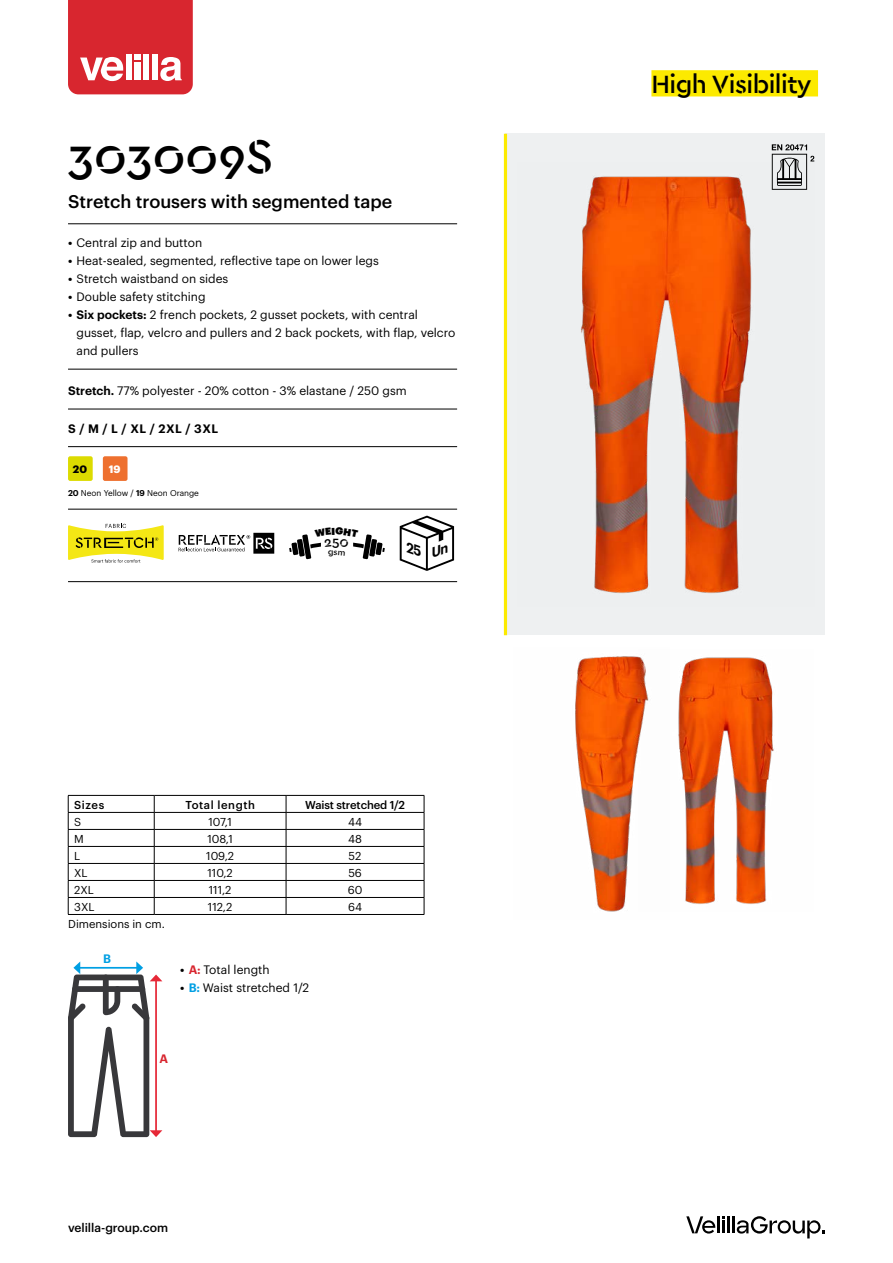
<style>
.page{position:relative;width:893px;height:1263px;background:#fff}
.page>*{position:absolute;margin:0;border:0;box-sizing:border-box;transform-origin:0 0}
.t1{font:500 49.5px "Cera Stencil";color:#000}
.t2{font:500 26.25px "Cera Stencil";letter-spacing:-.02em;color:#000}
.t3{font:500 18px "Graphik";color:#000}
.t4{font:12px/18px "Graphik";color:#000}
.t5{font:500 12px "Graphik";color:#000}
.t6{font:600 12px "Graphik";letter-spacing:.04em;color:#000}
.t7{font:600 12px "Graphik";color:#d8262f}
.t8{font:600 12px "Graphik";color:#009fe3}
.t9{font:11.25px "Graphik";color:#000}
.t10{font:500 11.25px "Graphik";letter-spacing:-.01em;color:#000}
.t11{font:500 11.25px "Graphik";letter-spacing:.05em;color:#000}
.t12{font:700 10.5px "Graphik";color:#000}
.t13{font:700 10.5px "Graphik";color:#fff}
.t14{font:500 8.85px "Cera Stencil";color:#000}
.t15{font:8.25px "Graphik";color:#000}
.s1{font-weight:600}
.s2{font-weight:600;color:#d8262f}
.s3{font-weight:600;color:#009fe3}
</style>
<div class="page">
<svg style="left:68px;top:0;width:125px;height:94px;background:#dd434b"></svg>
<hr style="left:717px;top:1216px;width:3px;height:17px;background:#000">
<hr style="left:727px;top:1216px;width:3px;height:17px;background:#000">
<svg style="left:722px;top:1216px;width:3px;height:17px"></svg>
<svg style="left:686px;top:1216px;width:29px;height:17px"></svg>
<svg style="left:733px;top:1216px;width:92px;height:22px"></svg>
<div style="left:505px;top:134px;width:320px;height:501px;background:#eef0f1"></div>
<img style="left:581px;top:162px;width:191px;height:432px">
<hr style="left:504px;top:134px;width:3px;height:501px;background:#fcea00">
<img style="left:678px;top:657px;width:96px;height:247px">
<img style="left:575px;top:656px;width:74px;height:256px">
<svg style="left:772px;top:144px;width:42px;height:46px"></svg>
<div style="left:651px;top:70px;width:167px;height:26px;background:#fcea00"></div>
<hr style="left:154px;top:795px;width:132px;height:1px;background:#000">
<hr style="left:286px;top:795px;width:138px;height:1px;background:#000">
<hr style="left:68px;top:812px;width:86px;height:1px;background:#000">
<hr style="left:154px;top:812px;width:132px;height:1px;background:#000">
<hr style="left:286px;top:812px;width:138px;height:1px;background:#000">
<hr style="left:68px;top:829px;width:86px;height:1px;background:#000">
<hr style="left:154px;top:829px;width:132px;height:1px;background:#000">
<hr style="left:286px;top:829px;width:138px;height:1px;background:#000">
<hr style="left:68px;top:846px;width:86px;height:1px;background:#000">
<hr style="left:154px;top:846px;width:132px;height:1px;background:#000">
<hr style="left:286px;top:846px;width:138px;height:1px;background:#000">
<hr style="left:68px;top:863px;width:86px;height:1px;background:#000">
<hr style="left:154px;top:863px;width:132px;height:1px;background:#000">
<hr style="left:286px;top:863px;width:138px;height:1px;background:#000">
<hr style="left:68px;top:880px;width:86px;height:1px;background:#000">
<hr style="left:154px;top:880px;width:132px;height:1px;background:#000">
<hr style="left:286px;top:880px;width:138px;height:1px;background:#000">
<hr style="left:68px;top:897px;width:86px;height:1px;background:#000">
<hr style="left:154px;top:897px;width:132px;height:1px;background:#000">
<svg style="left:154px;top:795px;width:1px;height:119px"></svg>
<hr style="left:286px;top:897px;width:138px;height:1px;background:#000">
<svg style="left:286px;top:795px;width:1px;height:119px"></svg>
<svg style="left:424px;top:795px;width:1px;height:119px"></svg>
<hr style="left:68px;top:914px;width:86px;height:1px;background:#000">
<hr style="left:154px;top:914px;width:132px;height:1px;background:#000">
<hr style="left:286px;top:914px;width:138px;height:1px;background:#000">
<hr style="left:68px;top:795px;width:86px;height:1px;background:#000">
<svg style="left:68px;top:795px;width:1px;height:119px"></svg>
<hr style="left:68px;top:224px;width:389px;height:1px;background:#000">
<hr style="left:68px;top:369px;width:389px;height:1px;background:#000">
<hr style="left:68px;top:409px;width:389px;height:1px;background:#000">
<hr style="left:68px;top:446px;width:389px;height:1px;background:#000">
<hr style="left:68px;top:509px;width:389px;height:1px;background:#000">
<hr style="left:68px;top:581px;width:389px;height:1px;background:#000">
<div style="left:103px;top:456px;width:25px;height:25px;background:#ee702f;border-radius:2px"></div>
<div style="left:68px;top:456px;width:25px;height:25px;background:#dcdb00;border-radius:2px"></div>
<svg style="left:179px;top:533px;width:95px;height:21px"></svg>
<svg style="left:68px;top:524px;width:96px;height:39px"></svg>
<svg style="left:68px;top:961px;width:94px;height:176px"></svg>
<svg style="left:400px;top:516px;width:54px;height:55px"></svg>
<svg style="left:289px;top:534px;width:96px;height:25px"></svg>
<h1 class="t1" style="left:68px;top:124px;width:207px">303009S</h1>
<h3 class="t3" style="left:68px;top:187px;width:326px">Stretch trousers with segmented tape</h3>
<p class="t4" style="left:68px;top:233px;width:136px"><span class="s1">•</span> Central zip and button</p>
<p class="t4" style="left:68px;top:251px;width:312px"><span class="s1">•</span> Heat-sealed, segmented, reflective tape on lower legs</p>
<p class="t4" style="left:68px;top:269px;width:162px"><span class="s1">•</span> Stretch waistband on sides</p>
<p class="t4" style="left:68px;top:287px;width:139px"><span class="s1">•</span> Double safety stitching</p>
<p class="t4" style="left:77px;top:305px;width:380px;text-indent:-9px"><span class="s1">• Six pockets:</span> 2 french pockets, 2 gusset pockets, with central gusset, flap, velcro and pullers and 2 back pockets, with flap, velcro and pullers</p>
<p class="t4" style="left:68px;top:380px;width:340px"><span class="s1">Stretch.</span> 77% polyester - 20% cotton - 3% elastane / 250 gsm</p>
<p class="t6" style="left:68px;top:419px;width:152px">S / M / L / XL / 2XL / 3XL</p>
<p class="t12" style="left:73px;top:461px;width:16px">20</p>
<p class="t13" style="left:109px;top:461px;width:13px">19</p>
<p class="t15" style="left:68px;top:487px;width:132px"><span class="s1">20</span> Neon Yellow / <span class="s1">19</span> Neon Orange</p>
<p class="t14" style="left:333px;top:546px;width:6px">s</p>
<p class="t10" style="left:74px;top:796px;width:32px">Sizes</p>
<p class="t11" style="left:185px;top:796px;width:71px">Total length</p>
<p class="t10" style="left:305px;top:796px;width:101px">Waist stretched 1/2</p>
<p class="t9" style="left:74px;top:813px;width:9px">S</p>
<p class="t9" style="left:208px;top:813px;width:25px">107,1</p>
<p class="t9" style="left:348px;top:813px;width:15px">44</p>
<p class="t9" style="left:74px;top:830px;width:11px">M</p>
<p class="t9" style="left:207px;top:830px;width:27px">108,1</p>
<p class="t9" style="left:348px;top:830px;width:15px">48</p>
<p class="t9" style="left:74px;top:847px;width:8px">L</p>
<p class="t9" style="left:206px;top:847px;width:29px">109,2</p>
<p class="t9" style="left:349px;top:847px;width:14px">52</p>
<p class="t9" style="left:74px;top:864px;width:15px">XL</p>
<p class="t9" style="left:207px;top:864px;width:27px">110,2</p>
<p class="t9" style="left:348px;top:864px;width:15px">56</p>
<p class="t9" style="left:74px;top:881px;width:21px">2XL</p>
<p class="t9" style="left:209px;top:881px;width:24px">111,2</p>
<p class="t9" style="left:348px;top:881px;width:16px">60</p>
<p class="t9" style="left:74px;top:898px;width:22px">3XL</p>
<p class="t9" style="left:208px;top:898px;width:26px">112,2</p>
<p class="t9" style="left:348px;top:898px;width:15px">64</p>
<p class="t9" style="left:68px;top:915px;width:98px">Dimensions in cm.</p>
<p class="t8" style="left:103px;top:949px;width:9px">B</p>
<p class="t4" style="left:180px;top:959px;width:91px"><span class="s1">•</span> <span class="s2">A:</span> Total length</p>
<p class="t4" style="left:180px;top:977px;width:130px"><span class="s1">•</span> <span class="s3">B:</span> Waist stretched 1/2</p>
<p class="t7" style="left:159px;top:1050px;width:10px">A</p>
<p class="t5" style="left:68px;top:1218px;width:101px">velilla-group.com</p>
<h2 class="t2" style="left:651px;top:67px;width:162px">High Visibility</h2>
</div>
